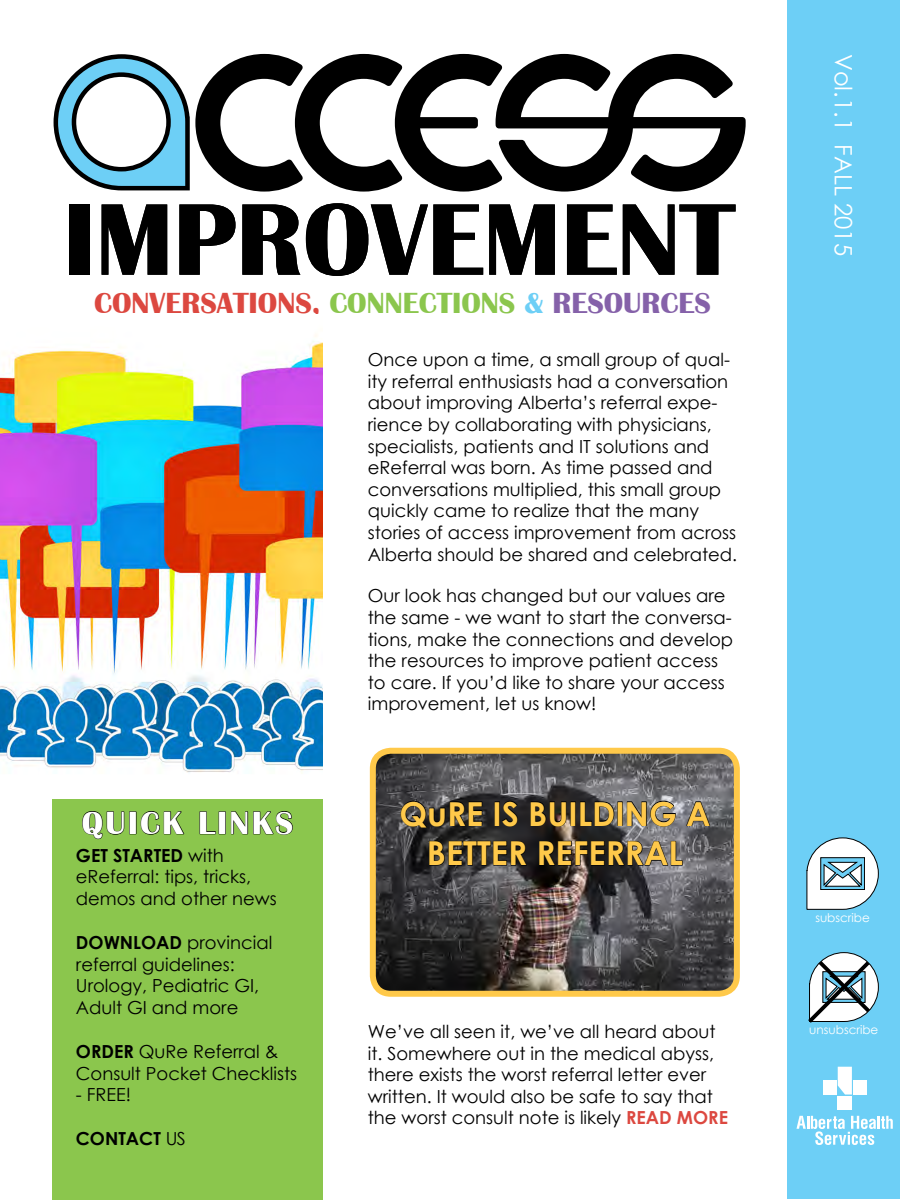
<style>
.page{position:relative;width:900px;height:1200px;background:#fff}
.page>*{position:absolute;margin:0;border:0;box-sizing:border-box;transform-origin:0 0}
.t1{font:700 33px/39.6px "Century Gothic";color:#ffc94a;text-align:center}
.t2{font:700 33px "Britannic";letter-spacing:.07em;color:#fff}
.t3{font:700 30px "Britannic";color:#dc4840}
.t4{font:24px "Century Gothic";color:#fff}
.t5{font:18px/21.6px "Century Gothic";color:#000}
.t6{font:700 18px "Century Gothic";color:#000}
.t7{font:12px "Century Gothic";color:#fff}
.s1{color:#8bc64d}
.s2{color:#6dcff6}
.s3{color:#8561a9}
.s4{font-weight:700}
.s5{font-weight:400}
.s6{font-weight:700;color:#dc4840}
</style>
<div class="page">
<div style="left:787px;top:1px;width:113px;height:1198px;background:#6dcff6"></div>
<svg style="left:54px;top:54px;width:692px;height:138px"></svg>
<div style="left:69px;top:204px;width:21px;height:71px;background:#000"></div>
<svg style="left:102px;top:204px;width:65px;height:71px"></svg>
<svg style="left:179px;top:204px;width:57px;height:71px"></svg>
<svg style="left:242px;top:204px;width:58px;height:71px"></svg>
<svg style="left:306px;top:203px;width:177px;height:73px"></svg>
<svg style="left:489px;top:204px;width:66px;height:71px"></svg>
<svg style="left:567px;top:204px;width:50px;height:71px"></svg>
<svg style="left:623px;top:204px;width:113px;height:71px"></svg>
<svg style="left:807px;top:838px;width:72px;height:72px"></svg>
<svg style="left:808px;top:952px;width:71px;height:71px"></svg>
<svg style="left:796px;top:1116px;width:96px;height:29px"></svg>
<div style="left:823px;top:1080px;width:13px;height:15px;background:#fff"></div>
<div style="left:853px;top:1080px;width:14px;height:15px;background:#fff"></div>
<div style="left:838px;top:1096px;width:14px;height:13px;background:#fff"></div>
<svg style="left:838px;top:1067px;width:14px;height:28px"></svg>
<div style="left:52px;top:800px;width:271px;height:400px;background:#8bc64d"></div>
<svg style="left:82px;top:811px;width:43px;height:28px"></svg>
<div style="left:129px;top:811px;width:7px;height:23px;border:1px solid #000"></div>
<svg style="left:140px;top:811px;width:45px;height:24px"></svg>
<svg style="left:199px;top:811px;width:17px;height:24px"></svg>
<div style="left:219px;top:811px;width:7px;height:23px;border:1px solid #000"></div>
<svg style="left:231px;top:811px;width:62px;height:24px"></svg>
<img style="left:0;top:335px;width:323px;height:438px">
<img style="left:377px;top:755px;width:356px;height:235px">
<div style="left:370px;top:748px;width:370px;height:249px;border:6px solid #ffc94a;border-radius:18px"></div>
<svg style="left:400px;top:800px;width:83px;height:28px;background:#313132"></svg>
<div style="left:495px;top:801px;width:5px;height:25px;border:1px solid #000"></div>
<svg style="left:502px;top:800px;width:16px;height:27px"></svg>
<svg style="left:530px;top:801px;width:37px;height:26px"></svg>
<div style="left:571px;top:801px;width:5px;height:25px;border:1px solid #000"></div>
<svg style="left:580px;top:801px;width:35px;height:25px"></svg>
<div style="left:617px;top:801px;width:6px;height:25px;border:1px solid #000"></div>
<svg style="left:627px;top:800px;width:49px;height:27px"></svg>
<svg style="left:686px;top:801px;width:25px;height:26px"></svg>
<svg style="left:429px;top:841px;width:99px;height:25px;background:#252425"></svg>
<svg style="left:539px;top:841px;width:144px;height:25px;background:#3c3a3a"></svg>
<h2 class="t3" style="left:94px;top:286px;width:618px">CONVERSATIONS, <span class="s1">CONNECTIONS</span> <span class="s2">&amp;</span> <span class="s3">RESOURCES</span></h2>
<h1 class="t2" style="left:82px;top:804px;width:213px">QUICK LINKS</h1>
<p class="t5" style="left:76px;top:844px;width:202px"><span class="s4">GET STARTED</span> with eReferral: tips, tricks, demos and other news</p>
<p class="t5" style="left:76px;top:931px;width:198px"><span class="s4">DOWNLOAD</span> provincial referral guidelines:<br>Urology, Pediatric GI,<br>Adult GI and more</p>
<p class="t5" style="left:76px;top:1040px;width:223px"><span class="s4">ORDER</span> QuRe Referral &amp;<br>Consult Pocket Checklists</p>
<p class="t5" style="left:76px;top:1084px;width:57px">- FREE!</p>
<p class="t6" style="left:76px;top:1125px;width:111px">CONTACT <span class="s5">US</span></p>
<p class="t5" style="left:368px;top:349px;width:371px">Once upon a time, a small group of qual&shy;ity referral enthusiasts had a conversation about improving Alberta’s referral expe&shy;rience by collaborating with physicians, specialists, patients and IT solutions and eReferral was born. As time passed and conversations multiplied, this small group quickly came to realize that the many stories of access improvement from across Alberta should be shared and celebrated.</p>
<p class="t5" style="left:368px;top:585px;width:367px">Our look has changed but our values are the same - we want to start the conversa&shy;tions, make the connections and develop the resources to improve patient access to care. If you’d like to share your access improvement, let us know!</p>
<h1 class="t1" style="left:400px;top:792px;width:312px">QuRE IS BUILDING A<br>BETTER REFERRAL</h1>
<p class="t5" style="left:368px;top:1020px;width:362px">We’ve all seen it, we’ve all heard about it. Somewhere out in the medical abyss, there exists the worst referral letter ever written. It would also be safe to say that the worst consult note is likely <span class="s6">READ MORE</span></p>
<h3 class="t4" style="left:860px;top:54px;width:203px;rotate:90deg">Vol.1.1 FALL 2015</h3>
<p class="t7" style="left:815px;top:910px;width:56px">subscribe</p>
<p class="t7" style="left:809px;top:1021px;width:71px">unsubscribe</p>
</div>
